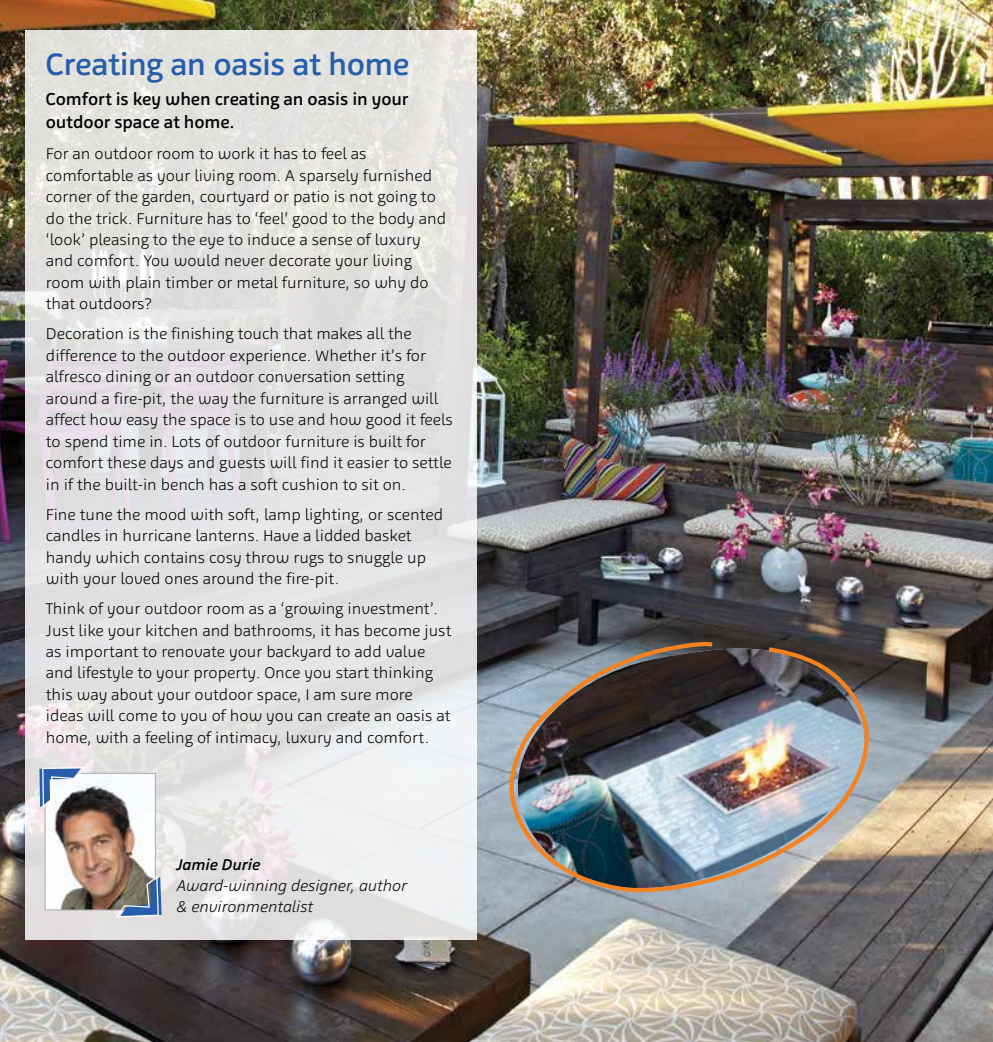
<style>
.page{position:relative;width:993px;height:1042px;background:#fff}
.page>*{position:absolute;margin:0;border:0;box-sizing:border-box;transform-origin:0 0}
.t1{font:500 31.5px "Agile";letter-spacing:-.02em;color:#265eac}
.t2{font:500 17.5px/22.8px "Agile";letter-spacing:-.005em;color:#000}
.t3{font:300 15.75px/21.3px "Agile";color:#000}
.t4{font:italic 300 15.75px/21.3px "Agile";color:#000}
.t5{font:italic 500 15.75px "Agile";color:#000}
</style>
<div class="page">
<img style="left:0;top:0;width:992px;height:1042px">
<svg style="left:25px;top:30px;width:451px;height:909px;background:#e4e3e3"></svg>
<img style="left:47px;top:775px;width:107px;height:133px">
<div style="left:45px;top:773px;width:111px;height:137px;border:1px solid #a7a9ac"></div>
<svg style="left:115px;top:874px;width:46px;height:44px;background:#78818b"></svg>
<svg style="left:39px;top:766px;width:47px;height:43px"></svg>
<img style="left:465px;top:568px;width:446px;height:388px">
<h1 class="t1" style="left:46px;top:45px;width:365px">Creating an oasis at home</h1>
<p class="t2" style="left:46px;top:88px;width:364px">Comfort is key when creating an oasis in your outdoor space at home.</p>
<p class="t3" style="left:46px;top:143px;width:401px">For an outdoor room to work it has to feel as comfortable as your living room. A sparsely furnished corner of the garden, courtyard or patio is not going to do the trick. Furniture has to ‘feel’ good to the body and ‘look’ pleasing to the eye to induce a sense of luxury and comfort. You would never decorate your living room with plain timber or metal furniture, so why do that outdoors?</p>
<p class="t3" style="left:46px;top:323px;width:408px">Decoration is the finishing touch that makes all the difference to the outdoor experience. Whether it’s for alfresco dining or an outdoor conversation setting around a fire-pit, the way the furniture is arranged will affect how easy the space is to use and how good it feels to spend time in. Lots of outdoor furniture is built for comfort these days and guests will find it easier to settle in if the built-in bench has a soft cushion to sit on.</p>
<p class="t3" style="left:46px;top:503px;width:398px">Fine tune the mood with soft, lamp lighting, or scented candles in hurricane lanterns. Have a lidded basket handy which contains cosy throw rugs to snuggle up with your loved ones around the fire-pit.</p>
<p class="t3" style="left:46px;top:598px;width:407px">Think of your outdoor room as a ‘growing investment’.<br>Just like your kitchen and bathrooms, it has become just as important to renovate your backyard to add value and lifestyle to your property. Once you start thinking this way about your outdoor space, I am sure more ideas will come to you of how you can create an oasis at home, with a feeling of intimacy, luxury and comfort.</p>
<p class="t5" style="left:176px;top:854px;width:85px">Jamie Durie</p>
<p class="t4" style="left:176px;top:875px;width:232px">Award-winning designer, author &amp; environmentalist</p>
</div>
